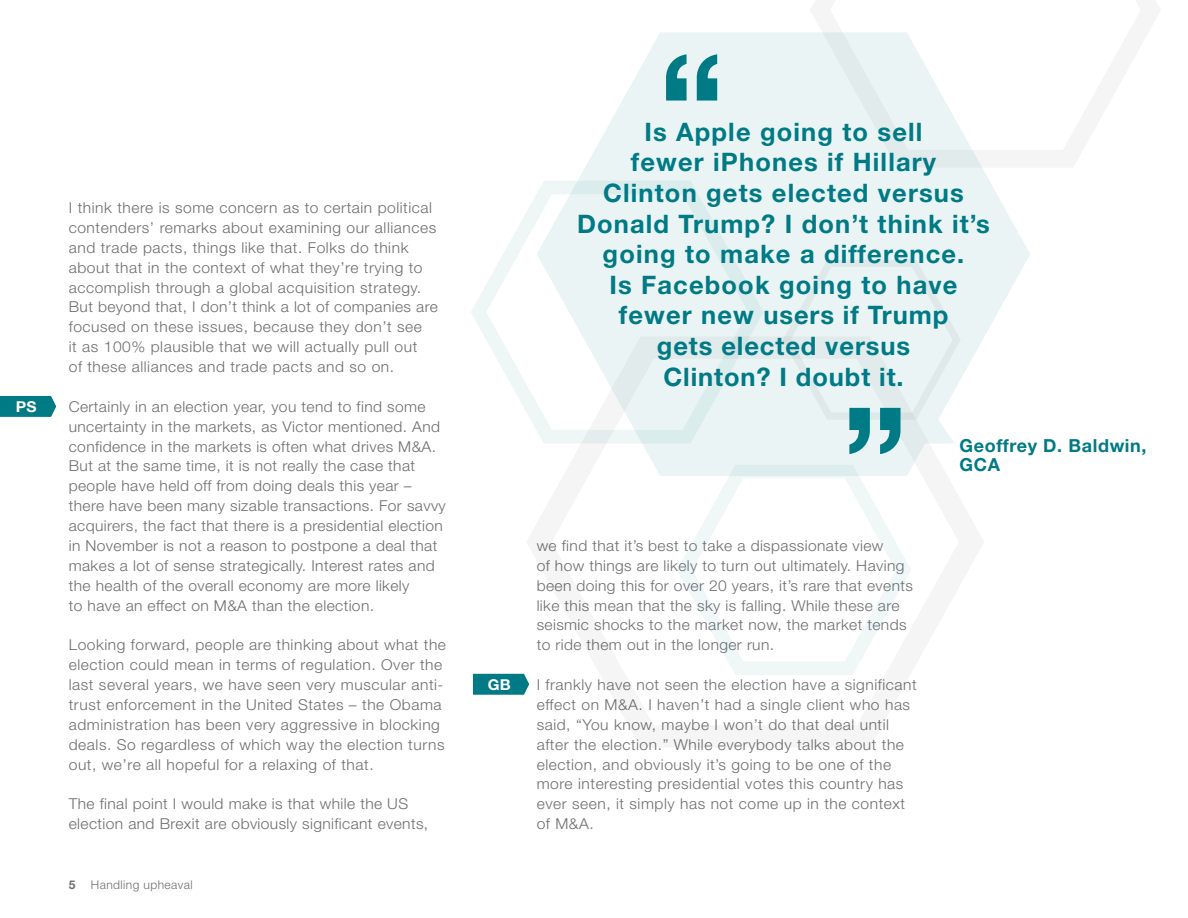
<style>
.page{position:relative;width:1188px;height:918px;background:#fff}
.page>*{position:absolute;margin:0;border:0;box-sizing:border-box;transform-origin:0 0}
.t1{font:700 144px "Helvetica Neue LT Std";color:#007a85}
.t2{font:700 25.5px/30.6px "Helvetica Neue LT Std";letter-spacing:.045em;color:#007a85;text-align:center}
.t3{font:700 18px/19.8px "Helvetica Neue LT Std";letter-spacing:.035em;color:#007a85}
.t4{font:300 15px/19.8px "Helvetica Neue LT Std";letter-spacing:.035em;color:#6d6e71;scale:1.04 1}
.t5{font:700 15px "Helvetica Neue LT Std";color:#fff;scale:1.04 1}
.t6{font:300 12px "Helvetica Neue LT Std";letter-spacing:.035em;color:#6d6e71}
.t7{font:700 12px "Helvetica Neue LT Std";color:#6d6e71}
</style>
<div class="page">
<svg style="left:0;top:396px;width:56px;height:21px"></svg>
<svg style="left:473px;top:674px;width:52px;height:21px"></svg>
<svg style="left:471px;top:194px;width:66px;height:236px"></svg>
<svg style="left:677px;top:476px;width:234px;height:199px"></svg>
<svg style="left:537px;top:32px;width:493px;height:444px;fill:#ebf4f5"></svg>
<p class="t5" style="left:16px;top:397px;width:21px">PS</p>
<p class="t4" style="left:69px;top:197px;width:356px">I think there is some concern as to certain political contenders’ remarks about examining our alliances and trade pacts, things like that. Folks do think about that in the context of what they’re trying to accomplish through a global acquisition strategy.<br>But beyond that, I don’t think a lot of companies are focused on these issues, because they don’t see<br>it as 100% plausible that we will actually pull out<br>of these alliances and trade pacts and so on.</p>
<p class="t4" style="left:69px;top:396px;width:364px">Certainly in an election year, you tend to find some uncertainty in the markets, as Victor mentioned. And confidence in the markets is often what drives M&amp;A.<br>But at the same time, it is not really the case that people have held off from doing deals this year – there have been many sizable transactions. For savvy acquirers, the fact that there is a presidential election in November is not a reason to postpone a deal that makes a lot of sense strategically. Interest rates and the health of the overall economy are more likely<br>to have an effect on M&amp;A than the election.</p>
<p class="t4" style="left:69px;top:635px;width:364px">Looking forward, people are thinking about what the election could mean in terms of regulation. Over the last several years, we have seen very muscular anti&shy;trust enforcement in the United States – the Obama administration has been very aggressive in blocking deals. So regardless of which way the election turns out, we’re all hopeful for a relaxing of that.</p>
<p class="t4" style="left:69px;top:794px;width:347px">The final point I would make is that while the US election and Brexit are obviously significant events,</p>
<p class="t7" style="left:69px;top:877px;width:8px">5</p>
<p class="t6" style="left:91px;top:877px;width:103px">Handling upheaval</p>
<h1 class="t1" style="left:658px;top:17px;width:68px">“</h1>
<h2 class="t2" style="left:577px;top:116px;width:414px">Is Apple going to sell<br>fewer iPhones if Hillary<br>Clinton gets elected versus<br>Donald Trump? I don’t think it’s going to make a difference.<br>Is Facebook going to have fewer new users if Trump<br>gets elected versus<br>Clinton? I doubt it.</h2>
<h1 class="t1" style="left:842px;top:370px;width:68px">”</h1>
<p class="t3" style="left:960px;top:435px;width:188px">Geoffrey D. Baldwin,<br>GCA</p>
<p class="t5" style="left:488px;top:675px;width:24px">GB</p>
<p class="t4" style="left:537px;top:535px;width:363px">we find that it’s best to take a dispassionate view<br>of how things are likely to turn out ultimately. Having been doing this for over 20 years, it’s rare that events like this mean that the sky is falling. While these are seismic shocks to the market now, the market tends to ride them out in the longer run.</p>
<p class="t4" style="left:537px;top:674px;width:367px">I frankly have not seen the election have a significant effect on M&amp;A. I haven’t had a single client who has said, “You know, maybe I won’t do that deal until after the election.” While everybody talks about the election, and obviously it’s going to be one of the more interesting presidential votes this country has ever seen, it simply has not come up in the context of M&amp;A.</p>
</div>
